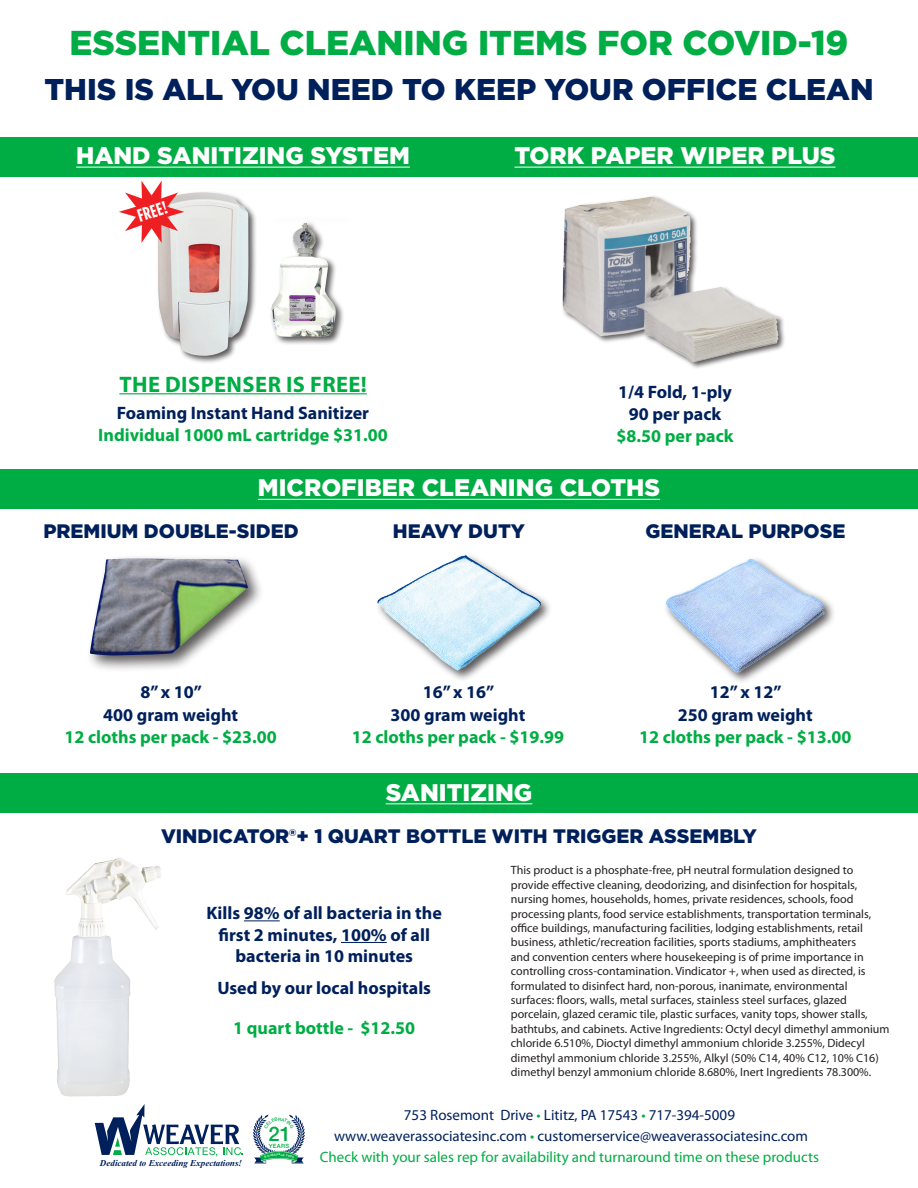
<style>
.page{position:relative;width:918px;height:1188px;background:#fff}
.page>*{position:absolute;margin:0;border:0;box-sizing:border-box;transform-origin:0 0}
.t1{font:900 34.5px "Gotham";color:#00ad44}
.t2{font:900 30px "Gotham";color:#00205b}
.t3{font:900 24px "Gotham";color:#fff}
.t4{font:700 22.5px "Myriad Pro";letter-spacing:.02em;color:#00ad44}
.t5{font:500 20.1px "Helvetica Neue";color:#00ad44}
.t6{font:900 19.5px "Gotham";color:#00205b}
.t7{font:700 18px/21.6px "Myriad Pro";color:#00205b;text-align:center}
.t8{font:700 18px "Myriad Pro";color:#00ad44}
.t9{font:700 18px "Gotham Condensed";color:#fff}
.t10{font:15px/21px "Myriad Pro";color:#00205b;text-align:center}
.t11{font:12px/14.4px "Myriad Pro";color:#231f20}
.t12{font:italic 700 9px "Times New Roman";color:#00205b}
.t13{font:500 5.85px "Helvetica Neue";letter-spacing:.06em;color:#00ad44}
.s1{color:#00ad44}
</style>
<div class="page">
<div style="left:0;top:137px;width:918px;height:40px;background:#00ad44"></div>
<div style="left:0;top:469px;width:918px;height:40px;background:#00ad44"></div>
<div style="left:0;top:773px;width:918px;height:40px;background:#00ad44"></div>
<svg style="left:95px;top:1104px;width:148px;height:53px"></svg>
<div style="left:156px;top:190px;width:102px;height:175px;background:#231f20;opacity:.75"></div>
<img style="left:158px;top:192px;width:90px;height:164px">
<img style="left:665px;top:559px;width:168px;height:123px">
<div style="left:86px;top:554px;width:179px;height:119px;background:#231f20;opacity:.75"></div>
<img style="left:89px;top:558px;width:159px;height:98px">
<div style="left:375px;top:553px;width:178px;height:129px;background:#231f20;opacity:.75"></div>
<img style="left:375px;top:553px;width:168px;height:129px">
<hr style="left:76px;top:167px;width:334px;height:1px;background:#fff">
<hr style="left:258px;top:499px;width:402px;height:1px;background:#fff">
<hr style="left:386px;top:804px;width:146px;height:1px;background:#fff">
<hr style="left:514px;top:167px;width:322px;height:1px;background:#fff">
<img style="left:562px;top:196px;width:223px;height:172px">
<div style="left:268px;top:216px;width:85px;height:130px;background:#231f20;opacity:.75"></div>
<img style="left:269px;top:223px;width:67px;height:114px">
<hr style="left:119px;top:393px;width:248px;height:1px;background:#00ad44">
<hr style="left:244px;top:920px;width:36px;height:1px;background:#00205b">
<hr style="left:341px;top:942px;width:46px;height:1px;background:#00205b">
<img style="left:54px;top:858px;width:107px;height:239px">
<svg style="left:119px;top:181px;width:65px;height:62px"></svg>
<svg style="left:253px;top:1115px;width:52px;height:49px"></svg>
<h1 class="t1" style="left:70px;top:19px;width:780px">ESSENTIAL CLEANING ITEMS FOR COVID-19</h1>
<h2 class="t2" style="left:44px;top:68px;width:831px">THIS IS ALL YOU NEED TO KEEP YOUR OFFICE CLEAN</h2>
<h3 class="t3" style="left:76px;top:139px;width:335px">HAND SANITIZING SYSTEM</h3>
<h3 class="t9" style="left:135px;top:206px;width:32px;rotate:-18deg">FREE!</h3>
<h3 class="t4" style="left:119px;top:369px;width:249px">THE DISPENSER IS FREE!</h3>
<h3 class="t7" style="left:117px;top:401px;width:254px">Foaming Instant Hand Sanitizer</h3>
<h3 class="t8" style="left:98px;top:423px;width:291px">Individual 1000 mL cartridge $31.00</h3>
<h3 class="t3" style="left:514px;top:139px;width:323px">TORK PAPER WIPER PLUS</h3>
<h3 class="t7" style="left:618px;top:380px;width:115px">1/4 Fold, 1-ply<br>90 per pack</h3>
<h3 class="t8" style="left:616px;top:424px;width:119px">$8.50 per pack</h3>
<h3 class="t3" style="left:258px;top:471px;width:404px">MICROFIBER CLEANING CLOTHS</h3>
<h3 class="t6" style="left:43px;top:518px;width:257px">PREMIUM DOUBLE-SIDED</h3>
<h3 class="t6" style="left:393px;top:518px;width:133px">HEAVY DUTY</h3>
<h3 class="t6" style="left:646px;top:518px;width:201px">GENERAL PURPOSE</h3>
<h3 class="t7" style="left:103px;top:680px;width:136px;line-height:22.5px">8” x 10”<br>400 gram weight</h3>
<h3 class="t8" style="left:65px;top:726px;width:214px">12 cloths per pack - $23.00</h3>
<h3 class="t7" style="left:391px;top:680px;width:136px;line-height:22.5px">16” x 16”<br>300 gram weight</h3>
<h3 class="t8" style="left:352px;top:726px;width:214px">12 cloths per pack - $19.99</h3>
<h3 class="t7" style="left:678px;top:680px;width:136px;line-height:22.5px">12” x 12”<br>250 gram weight</h3>
<h3 class="t8" style="left:639px;top:726px;width:214px">12 cloths per pack - $13.00</h3>
<h3 class="t3" style="left:386px;top:776px;width:148px">SANITIZING</h3>
<h3 class="t6" style="left:161px;top:822px;width:597px">VINDICATOR®+ 1 QUART BOTTLE WITH TRIGGER ASSEMBLY</h3>
<h3 class="t7" style="left:207px;top:902px;width:237px">Kills 98% of all bacteria in the first 2 minutes, 100% of all bacteria in 10 minutes</h3>
<h3 class="t7" style="left:217px;top:976px;width:215px">Used by our local hospitals</h3>
<h3 class="t8" style="left:233px;top:1016px;width:183px">1 quart bottle - $12.50</h3>
<p class="t11" style="left:511px;top:863px;width:380px">This product is a phosphate-free, pH neutral formulation designed to provide effective cleaning, deodorizing, and disinfection for hospitals, nursing homes, households, homes, private residences, schools, food processing plants, food service establishments, transportation terminals, office buildings, manufacturing facilities, lodging establishments, retail business, athletic/recreation facilities, sports stadiums, amphitheaters<br>and convention centers where housekeeping is of prime importance in controlling cross-contamination. Vindicator +, when used as directed, is formulated to disinfect hard, non-porous, inanimate, environmental surfaces: floors, walls, metal surfaces, stainless steel surfaces, glazed porcelain, glazed ceramic tile, plastic surfaces, vanity tops, shower stalls, bathtubs, and cabinets. Active Ingredients: Octyl decyl dimethyl ammonium chloride 6.510%, Dioctyl dimethyl ammonium chloride 3.255%, Didecyl dimethyl ammonium chloride 3.255%, Alkyl (50% C14, 40% C12, 10% C16) dimethyl benzyl ammonium chloride 8.680%, Inert Ingredients 78.300%.</p>
<p class="t12" style="left:100px;top:1157px;width:144px">Dedicated to Exceeding Expectations!</p>
<h3 class="t5" style="left:269px;top:1117px;width:24px">21</h3>
<p class="t13" style="left:269px;top:1141px;width:22px">YEARS</p>
<p class="t10" style="left:320px;top:1104px;width:501px">753 Rosemont Drive <span class="s1">•</span> Lititz, PA 17543 <span class="s1">•</span> 717-394-5009 www.weaverassociatesinc.com <span class="s1">•</span> customerservice@weaverassociatesinc.com<br><span class="s1">Check with your sales rep for availability and turnaround time on these products</span></p>
</div>
